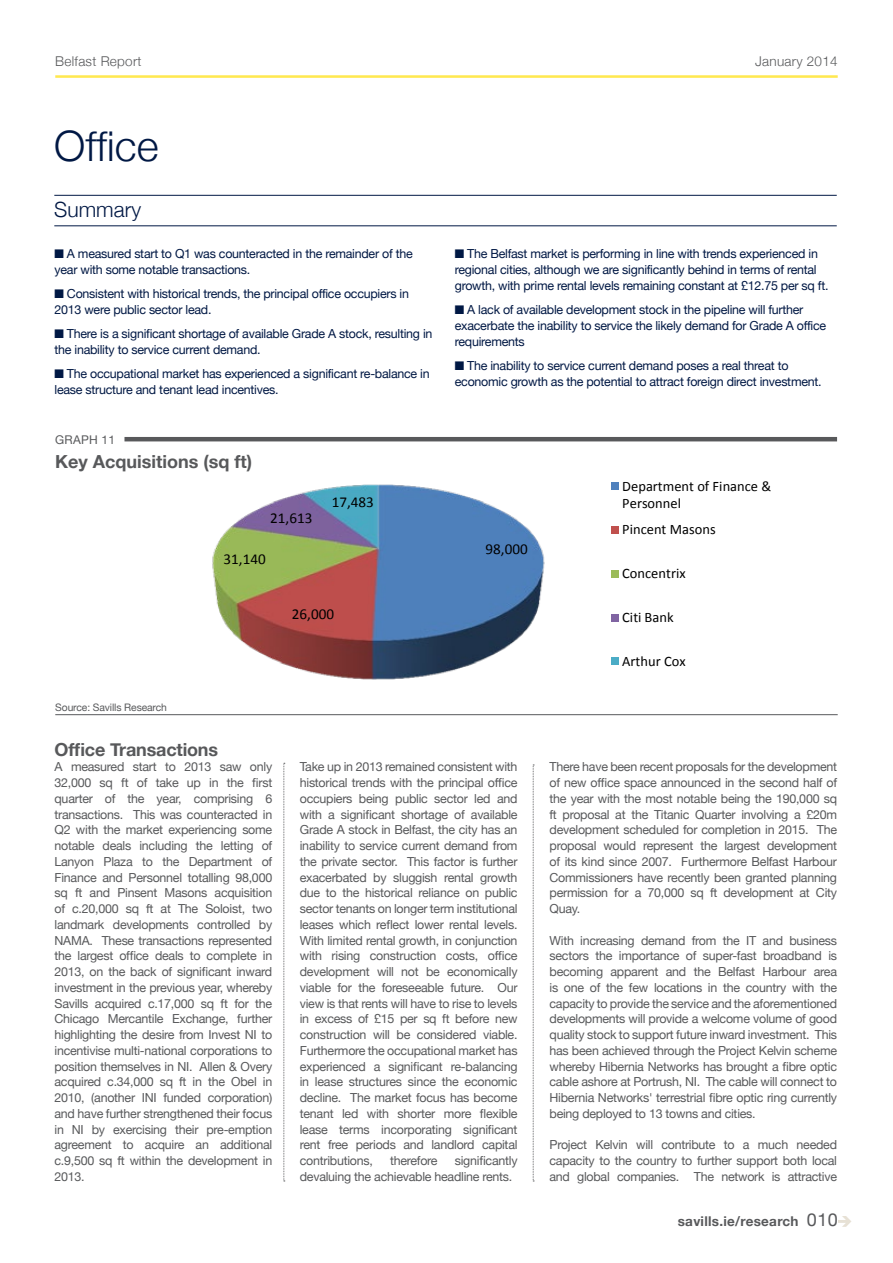
<style>
.page{position:relative;width:893px;height:1263px;background:#fff}
.page>*{position:absolute;margin:0;border:0;box-sizing:border-box;transform-origin:0 0}
.t1{font:300 42px "Helvetica Neue";color:#001844}
.t2{font:300 21px "Helvetica Neue";color:#001844}
.t3{font:700 18px "Helvetica Neue";letter-spacing:-.005em;color:#58595b}
.t4{font:15.15px/18.6px "Calibri";color:#000}
.t5{font:14.4px/17.7px "Calibri";color:#000}
.t6{font:300 13.5px "Helvetica Neue";letter-spacing:.02em;color:#58595b}
.t7{font:700 13.5px "Helvetica Neue";letter-spacing:.02em;color:#58595b}
.t8{font:12.45px/15.8px "Helvetica Neue";letter-spacing:-.02em;color:#58595b;text-align:justify}
.t9{font:12.45px/15.8px "Helvetica Neue";letter-spacing:-.02em;color:#001844}
.t10{font:12px "Helvetica Neue";letter-spacing:.02em;color:#58595b}
.t11{font:10.35px "Helvetica Neue";letter-spacing:-.01em;color:#58595b}
.s1{font-weight:400;font-size:18px}
</style>
<div class="page">
<svg style="left:212px;top:484px;width:333px;height:196px"></svg>
<svg style="left:611px;top:482px;width:8px;height:183px"></svg>
<svg style="left:838px;top:1216px;width:13px;height:11px"></svg>
<svg style="left:283px;top:763px;width:2px;height:418px"></svg>
<svg style="left:533px;top:765px;width:1px;height:416px"></svg>
<hr style="left:55px;top:75px;width:783px;height:3px;background:#ffe850">
<hr style="left:124px;top:437px;width:713px;height:4px;background:#58595b">
<hr style="left:55px;top:714px;width:783px;height:1px;background:#58595b">
<hr style="left:54px;top:195px;width:783px;height:1px;background:#001844">
<hr style="left:54px;top:225px;width:783px;height:1px;background:#001844">
<p class="t6" style="left:55px;top:51px;width:88px">Belfast Report</p>
<p class="t6" style="left:755px;top:51px;width:84px">January 2014</p>
<h1 class="t1" style="left:54px;top:112px;width:106px">Office</h1>
<h2 class="t2" style="left:54px;top:192px;width:88px">Summary</h2>
<p class="t9" style="left:55px;top:247px;width:360px">■ A measured start to Q1 was counteracted in the remainder of the year with some notable transactions.</p>
<p class="t9" style="left:55px;top:287px;width:356px">■ Consistent with historical trends, the principal office occupiers in<br>2013 were public sector lead.</p>
<p class="t9" style="left:55px;top:327px;width:379px">■ There is a significant shortage of available Grade A stock, resulting in the inability to service current demand.</p>
<p class="t9" style="left:55px;top:367px;width:377px">■ The occupational market has experienced a significant re-balance in lease structure and tenant lead incentives.</p>
<p class="t10" style="left:55px;top:431px;width:61px">graph 11</p>
<h3 class="t3" style="left:55px;top:448px;width:198px">Key Acquisitions (sq ft)</h3>
<p class="t4" style="left:270px;top:509px;width:44px">21,613</p>
<p class="t5" style="left:264px;top:513px;width:42px">21,613</p>
<p class="t4" style="left:224px;top:550px;width:44px">31,140</p>
<p class="t5" style="left:220px;top:553px;width:42px">31,140</p>
<p class="t4" style="left:332px;top:493px;width:44px">17,483</p>
<p class="t5" style="left:323px;top:498px;width:42px">17,483</p>
<p class="t11" style="left:55px;top:700px;width:113px">Source: Savills Research</p>
<p class="t5" style="left:285px;top:605px;width:42px">26,000</p>
<p class="t4" style="left:292px;top:605px;width:44px">26,000</p>
<p class="t9" style="left:455px;top:247px;width:375px">■ The Belfast market is performing in line with trends experienced in regional cities, although we are significantly behind in terms of rental growth, with prime rental levels remaining constant at £12.75 per sq ft.</p>
<p class="t9" style="left:455px;top:303px;width:373px">■ A lack of available development stock in the pipeline will further exacerbate the inability to service the likely demand for Grade A office requirements</p>
<p class="t9" style="left:455px;top:358px;width:368px">■ The inability to service current demand poses a real threat to economic growth as the potential to attract foreign direct investment.</p>
<p class="t4" style="left:486px;top:540px;width:44px">98,000</p>
<p class="t5" style="left:470px;top:543px;width:42px">98,000</p>
<p class="t4" style="left:645px;top:471px;width:158px">Department of Finance &amp;<br>Personnel</p>
<p class="t4" style="left:645px;top:517px;width:99px">Pincent Masons</p>
<p class="t4" style="left:645px;top:563px;width:68px">Concentrix</p>
<p class="t4" style="left:645px;top:608px;width:55px">Citi Bank</p>
<p class="t4" style="left:645px;top:654px;width:68px">Arthur Cox</p>
<p class="t5" style="left:622px;top:477px;width:151px">Department of Finance &amp;<br>Personnel</p>
<p class="t5" style="left:622px;top:521px;width:95px">Pincent Masons</p>
<p class="t5" style="left:622px;top:564px;width:65px">Concentrix</p>
<p class="t5" style="left:622px;top:608px;width:53px">Citi Bank</p>
<p class="t5" style="left:622px;top:652px;width:65px">Arthur Cox</p>
<h3 class="t3" style="left:55px;top:735px;width:165px">Office Transactions</h3>
<p class="t8" style="left:55px;top:760px;width:219px">A measured start to 2013 saw only 32,000 sq ft of take up in the first quarter of the year, comprising 6 transactions. This was counteracted in Q2 with the market experiencing some notable deals including the letting of Lanyon Plaza to the Department of Finance and Personnel totalling 98,000 sq ft and Pinsent Masons acquisition of c.20,000 sq ft at The Soloist, two landmark developments controlled by NAMA. These transactions represented the largest office deals to complete in 2013, on the back of significant inward investment in the previous year, whereby Savills acquired c.17,000 sq ft for the Chicago Mercantile Exchange, further highlighting the desire from Invest NI to incentivise multi-national corporations to position themselves in NI. Allen &amp; Overy acquired c.34,000 sq ft in the Obel in 2010, (another INI funded corporation) and have further strengthened their focus in NI by exercising their pre-emption agreement to acquire an additional c.9,500 sq ft within the development in 2013.</p>
<p class="t8" style="left:300px;top:760px;width:219px">Take up in 2013 remained consistent with historical trends with the principal office occupiers being public sector led and with a significant shortage of available Grade A stock in Belfast, the city has an inability to service current demand from the private sector. This factor is further exacerbated by sluggish rental growth due to the historical reliance on public sector tenants on longer term institutional leases which reflect lower rental levels.<br>With limited rental growth, in conjunction with rising construction costs, office development will not be economically viable for the foreseeable future. Our view is that rents will have to rise to levels in excess of £15 per sq ft before new construction will be considered viable.<br>Furthermore the occupational market has experienced a significant re-balancing in lease structures since the economic decline. The market focus has become tenant led with shorter more flexible lease terms incorporating significant rent free periods and landlord capital contributions,</p>
<p class="t8" style="left:300px;top:1153px;width:219px;text-indent:155px">significantly devaluing the achievable headline rents.</p>
<p class="t8" style="left:390px;top:1153px;width:49px">therefore</p>
<p class="t8" style="left:549px;top:760px;width:289px">There have been recent proposals for the development of new office space announced in the second half of the year with the most notable being the 190,000 sq ft proposal at the Titanic Quarter involving a £20m development scheduled for completion in 2015. The proposal would represent the largest development of its kind since 2007. Furthermore Belfast Harbour Commissioners have recently been granted planning permission for a 70,000 sq ft development at City Quay.</p>
<p class="t8" style="left:549px;top:933px;width:289px">With increasing demand from the IT and business sectors the importance of super-fast broadband is becoming apparent and the Belfast Harbour area is one of the few locations in the country with the capacity to provide the service and the aforementioned developments will provide a welcome volume of good quality stock to support future inward investment. This has been achieved through the Project Kelvin scheme whereby Hibernia Networks has brought a fibre optic cable ashore at Portrush, NI. The cable will connect to Hibernia Networks' terrestrial fibre optic ring currently being deployed to 13 towns and cities.</p>
<p class="t8" style="left:549px;top:1138px;width:289px">Project Kelvin will contribute to a much needed capacity to the country to further support both local and global companies. The network is attractive</p>
<p class="t7" style="left:678px;top:1210px;width:161px">savills.ie/research <span class="s1">010</span></p>
</div>
